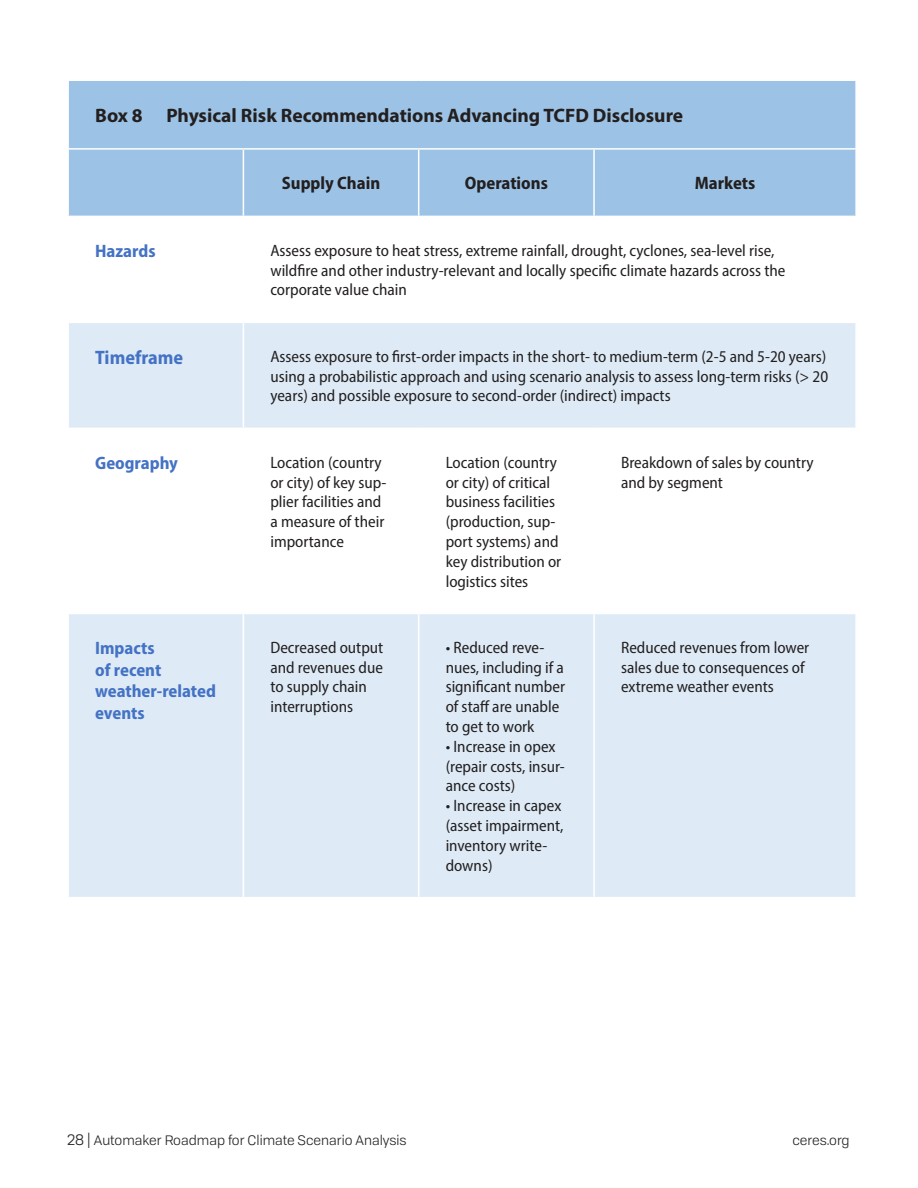
<style>
.page{position:relative;width:918px;height:1188px;background:#fff}
.page>*{position:absolute;margin:0;border:0;box-sizing:border-box;transform-origin:0 0}
.t1{font:700 19.5px "Myriad Pro";color:#231f20}
.t2{font:700 semi-condensed 19.5px "Myriad Pro";color:#4472c4}
.t3{font:700 semi-condensed 18px/21.6px "Myriad Pro";color:#4472c4}
.t4{font:700 semi-condensed 18px "Myriad Pro";color:#231f20}
.t5{font:semi-condensed 16.5px/19.8px "Myriad Pro";color:#231f20}
.t6{font:13.5px "Tofino Personal";color:#231f20}
.s1{font-size:15px}
</style>
<div class="page">
<div style="left:69px;top:81px;width:786px;height:135px;background:#9cc3e5"></div>
<svg style="left:69px;top:323px;width:786px;height:574px;fill:#deebf6"></svg>
<hr style="left:67px;top:148px;width:176px;height:2px;background:#fff">
<hr style="left:243px;top:148px;width:176px;height:2px;background:#fff">
<hr style="left:243px;top:150px;width:1px;height:66px;background:#fff">
<hr style="left:419px;top:148px;width:175px;height:2px;background:#fff">
<hr style="left:418px;top:150px;width:1px;height:66px;background:#fff">
<hr style="left:594px;top:148px;width:263px;height:2px;background:#fff">
<hr style="left:593px;top:150px;width:2px;height:66px;background:#fff">
<hr style="left:243px;top:323px;width:1px;height:105px;background:#fff">
<hr style="left:67px;top:428px;width:176px;height:1px;background:#fff">
<hr style="left:243px;top:428px;width:176px;height:1px;background:#fff">
<hr style="left:243px;top:429px;width:1px;height:184px;background:#fff">
<hr style="left:419px;top:428px;width:175px;height:1px;background:#fff">
<hr style="left:418px;top:429px;width:1px;height:184px;background:#fff">
<hr style="left:594px;top:428px;width:263px;height:1px;background:#fff">
<hr style="left:593px;top:429px;width:2px;height:184px;background:#fff">
<hr style="left:67px;top:613px;width:176px;height:1px;background:#fff">
<hr style="left:243px;top:613px;width:176px;height:1px;background:#fff">
<hr style="left:243px;top:614px;width:1px;height:283px;background:#fff">
<hr style="left:419px;top:613px;width:175px;height:1px;background:#fff">
<hr style="left:418px;top:614px;width:1px;height:283px;background:#fff">
<hr style="left:594px;top:613px;width:263px;height:1px;background:#fff">
<hr style="left:593px;top:614px;width:2px;height:283px;background:#fff">
<p class="t1" style="left:95px;top:103px;width:590px">Box 8 Physical Risk Recommendations Advancing TCFD Disclosure</p>
<p class="t4" style="left:282px;top:172px;width:100px">Supply Chain</p>
<p class="t4" style="left:465px;top:172px;width:85px">Operations</p>
<p class="t4" style="left:695px;top:172px;width:62px">Markets</p>
<p class="t3" style="left:95px;top:240px;width:62px">Hazards</p>
<p class="t5" style="left:270px;top:240px;width:517px">Assess exposure to heat stress, extreme rainfall, drought, cyclones, sea-level rise, wildfire and other industry-relevant and locally specific climate hazards across the corporate value chain</p>
<p class="t2" style="left:95px;top:345px;width:90px">Timeframe</p>
<p class="t5" style="left:270px;top:346px;width:559px;text-align:justify">Assess exposure to first-order impacts in the short- to medium-term (2-5 and 5-20 years) using a probabilistic approach and using scenario analysis to assess long-term risks (&gt; 20 years) and possible exposure to second-order (indirect) impacts</p>
<p class="t3" style="left:95px;top:451px;width:84px">Geography</p>
<p class="t5" style="left:270px;top:452px;width:118px">Location (country or city) of key sup&shy;plier facilities and a measure of their importance</p>
<p class="t5" style="left:446px;top:452px;width:117px">Location (country or city) of critical business facilities (production, sup&shy;port systems) and key distribution or logistics sites</p>
<p class="t5" style="left:621px;top:452px;width:194px">Breakdown of sales by country and by segment</p>
<p class="t3" style="left:95px;top:637px;width:122px">Impacts<br>of recent weather-related events</p>
<p class="t5" style="left:270px;top:637px;width:114px">Decreased output and revenues due to supply chain interruptions</p>
<p class="t5" style="left:446px;top:637px;width:121px">• Reduced reve&shy;nues, including if a significant number of staff are unable to get to work</p>
<p class="t5" style="left:446px;top:736px;width:121px">• Increase in opex (repair costs, insur&shy;ance costs)</p>
<p class="t5" style="left:446px;top:796px;width:119px">• Increase in capex (asset impairment, inventory write&shy;downs)</p>
<p class="t5" style="left:621px;top:637px;width:190px">Reduced revenues from lower sales due to consequences of extreme weather events</p>
<p class="t6" style="left:67px;top:1131px;width:341px"><span class="s1">28 |</span> Automaker Roadmap for Climate Scenario Analysis</p>
<p class="t6" style="left:792px;top:1131px;width:59px">ceres.org</p>
</div>
